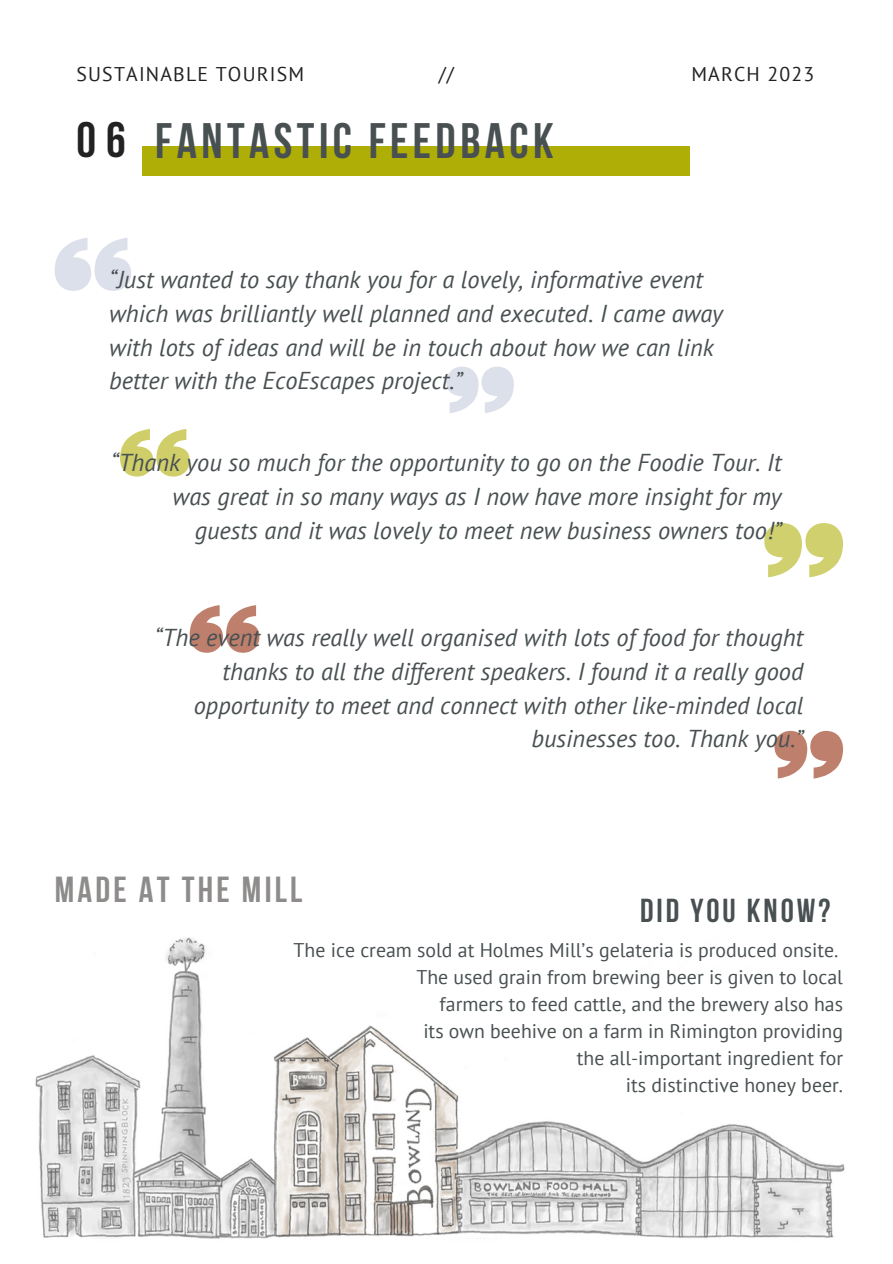
<style>
.page{position:relative;width:893px;height:1264px;background:#fff}
.page>*{position:absolute;margin:0;border:0;box-sizing:border-box;transform-origin:0 0}
.t1{font:700 49.65px "Bebas Neue";letter-spacing:.09em;color:#495052}
.t2{font:700 36.15px "Bebas Neue";letter-spacing:.09em;color:#8e8c8b}
.t3{font:700 33.15px "Bebas Neue";letter-spacing:.09em;color:#495052}
.t4{font:italic 24.45px/33.8px "PT Sans";color:#495052;text-align:right}
.t5{font:19.8px/27px "PT Sans";color:#495052;text-align:right}
.t6{font:19.8px "PT Sans";letter-spacing:.06em;color:#222}
.s1{color:#222}
</style>
<div class="page">
<svg style="left:446px;top:366px;width:68px;height:47px"></svg>
<svg style="left:55px;top:238px;width:76px;height:53px"></svg>
<div style="left:142px;top:146px;width:547px;height:30px;background:#afae06"></div>
<svg style="left:120px;top:429px;width:70px;height:47px"></svg>
<svg style="left:764px;top:523px;width:79px;height:54px"></svg>
<svg style="left:190px;top:605px;width:69px;height:47px"></svg>
<svg style="left:774px;top:731px;width:69px;height:47px"></svg>
<img style="left:35px;top:937px;width:810px;height:302px">
<p class="t6" style="left:76px;top:61px;width:229px">SUSTAINABLE TOURISM</p>
<p class="t6" style="left:438px;top:61px;width:17px">//</p>
<p class="t6" style="left:691px;top:61px;width:124px">MARCH 2023</p>
<h1 class="t1" style="left:76px;top:121px;width:479px"><span class="s1">06</span> FANTASTIC FEEDBACK</h1>
<p class="t4" style="left:109px;top:262px;width:615px;text-align:left">“Just wanted to say thank you for a lovely, informative event which was brilliantly well planned and executed. I came away with lots of ideas and will be in touch about how we can link better with the EcoEscapes project.”</p>
<p class="t4" style="left:111px;top:445px;width:672px">“Thank you so much for the opportunity to go on the Foodie Tour. It was great in so many ways as I now have more insight for my guests and it was lovely to meet new business owners too!”</p>
<p class="t4" style="left:155px;top:620px;width:650px">“The event was really well organised with lots of food for thought thanks to all the different speakers. I found it a really good opportunity to meet and connect with other like-minded local businesses too. Thank you.”</p>
<h2 class="t2" style="left:55px;top:874px;width:249px">MADE AT THE MILL</h2>
<h3 class="t3" style="left:640px;top:897px;width:192px">DID YOU KNOW?</h3>
<p class="t5" style="left:293px;top:935px;width:546px">The ice cream sold at Holmes Mill’s gelateria is produced onsite.</p>
<p class="t5" style="left:416px;top:963px;width:428px">The used grain from brewing beer is given to local farmers to feed cattle, and the brewery also has its own beehive on a farm in Rimington providing the all-important ingredient for<br>its distinctive honey beer.</p>
</div>
